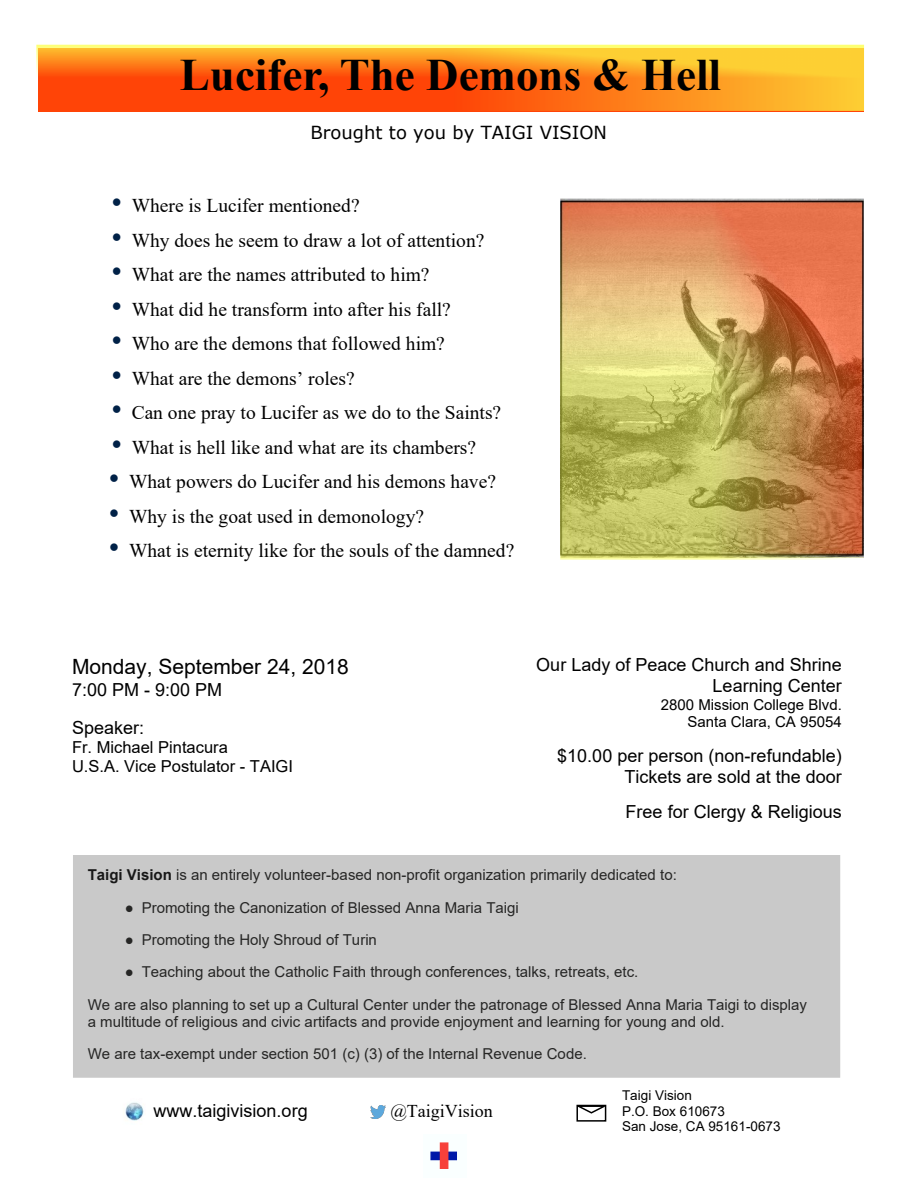
<style>
.page{position:relative;width:918px;height:1188px;background:#fff}
.page>*{position:absolute;margin:0;border:0;box-sizing:border-box;transform-origin:0 0}
.t1{font:700 45px "Times New Roman";color:#000}
.t2{font:21px "Arial";color:#000}
.t3{font:19.5px "Times New Roman";color:#000}
.t4{font:18px/20.7px "Arial";color:#000;text-align:right}
.t5{font:18px "Verdana";color:#000}
.t6{font:18px "Times New Roman";color:#000}
.t7{font:16.5px/18.9px "Arial";color:#000}
.t8{font:15px/32.2px "Arial";color:#262625}
.t9{font:15px/17.2px "Arial";color:#000;text-align:right}
.t10{font:13.5px/15.5px "Arial";color:#000}
.s1{font-size:30px;color:#002147}
.s2{font-weight:700;color:#181818}
.s3{font-family:"Times New Roman"}
</style>
<div class="page">
<img style="left:370px;top:1105px;width:15px;height:14px">
<img style="left:125px;top:1102px;width:19px;height:19px">
<div style="left:576px;top:1105px;width:30px;height:17px;background:#fff;border:2px solid #000"></div>
<svg style="left:576px;top:1104px;width:31px;height:10px"></svg>
<div style="left:73px;top:855px;width:767px;height:223px;background:#c9c9c9;border:2px solid #c9c9c9"></div>
<img style="left:37px;top:45px;width:828px;height:66px">
<img style="left:560px;top:199px;width:304px;height:360px">
<div style="left:423px;top:1134px;width:43px;height:43px;background:#faffff"></div>
<div style="left:430px;top:1152px;width:27px;height:8px;background:#0018a8;border:1px solid #0018a8"></div>
<div style="left:440px;top:1142px;width:8px;height:27px;background:#f7403a"></div>
<h1 class="t1" style="left:180px;top:60px;width:543px">Lucifer, The Demons &amp; Hell</h1>
<p class="t5" style="left:311px;top:126px;width:298px">Brought to you by TAIGI VISION</p>
<h3 class="t3" style="left:111px;top:199px;width:250px"><span class="s1">•</span> Where is Lucifer mentioned?</h3>
<h3 class="t3" style="left:111px;top:233px;width:375px"><span class="s1">•</span> Why does he seem to draw a lot of attention?</h3>
<h3 class="t3" style="left:111px;top:268px;width:320px"><span class="s1">•</span> What are the names attributed to him?</h3>
<h3 class="t3" style="left:111px;top:302px;width:341px"><span class="s1">•</span> What did he transform into after his fall?</h3>
<h3 class="t3" style="left:111px;top:337px;width:335px"><span class="s1">•</span> Who are the demons that followed him?</h3>
<h3 class="t3" style="left:111px;top:371px;width:245px"><span class="s1">•</span> What are the demons’ roles?</h3>
<h3 class="t3" style="left:111px;top:406px;width:391px"><span class="s1">•</span> Can one pray to Lucifer as we do to the Saints?</h3>
<h3 class="t3" style="left:111px;top:440px;width:366px"><span class="s1">•</span> What is hell like and what are its chambers?</h3>
<h3 class="t3" style="left:109px;top:475px;width:389px"><span class="s1">•</span> What powers do Lucifer and his demons have?</h3>
<h3 class="t3" style="left:109px;top:509px;width:317px"><span class="s1">•</span> Why is the goat used in demonology?</h3>
<h3 class="t3" style="left:109px;top:544px;width:407px"><span class="s1">•</span> What is eternity like for the souls of the damned?</h3>
<h2 class="t2" style="left:72px;top:659px;width:278px">Monday, September 24, 2018</h2>
<p class="t4" style="left:72px;top:672px;width:152px;line-height:37.8px;text-align:left">7:00 PM - 9:00 PM<br>Speaker:</p>
<p class="t7" style="left:72px;top:739px;width:223px">Fr. Michael Pintacura<br>U.S.A. Vice Postulator - TAIGI</p>
<p class="t4" style="left:536px;top:656px;width:307px">Our Lady of Peace Church and Shrine<br>Learning Center</p>
<p class="t9" style="left:661px;top:697px;width:183px">2800 Mission College Blvd.<br>Santa Clara, CA 95054</p>
<p class="t4" style="left:557px;top:747px;width:286px">$10.00 per person (non-refundable)<br>Tickets are sold at the door</p>
<p class="t4" style="left:626px;top:803px;width:218px">Free for Clergy &amp; Religious</p>
<p class="t8" style="left:88px;top:860px;width:591px"><span class="s2">Taigi Vision</span> is an entirely volunteer-based non-profit organization primarily dedicated to:</p>
<p class="t8" style="left:125px;top:893px;width:396px"><span class="s3">●</span> Promoting the Canonization of Blessed Anna Maria Taigi</p>
<p class="t8" style="left:125px;top:925px;width:254px"><span class="s3">●</span> Promoting the Holy Shroud of Turin</p>
<p class="t8" style="left:88px;top:957px;width:721px;text-indent:37px"><span class="s3">●</span> Teaching about the Catholic Faith through conferences, talks, retreats, etc.<br>We are also planning to set up a Cultural Center under the patronage of Blessed Anna Maria Taigi to display</p>
<p class="t8" style="left:88px;top:1007px;width:638px">a multitude of religious and civic artifacts and provide enjoyment and learning for young and old.<br>We are tax-exempt under section 501 (c) (3) of the Internal Revenue Code.</p>
<p class="t4" style="left:154px;top:1102px;width:156px">www.taigivision.org</p>
<p class="t6" style="left:390px;top:1104px;width:104px">@TaigiVision</p>
<p class="t10" style="left:622px;top:1089px;width:160px">Taigi Vision<br>P.O. Box 610673<br>San Jose, CA 95161-0673</p>
</div>
